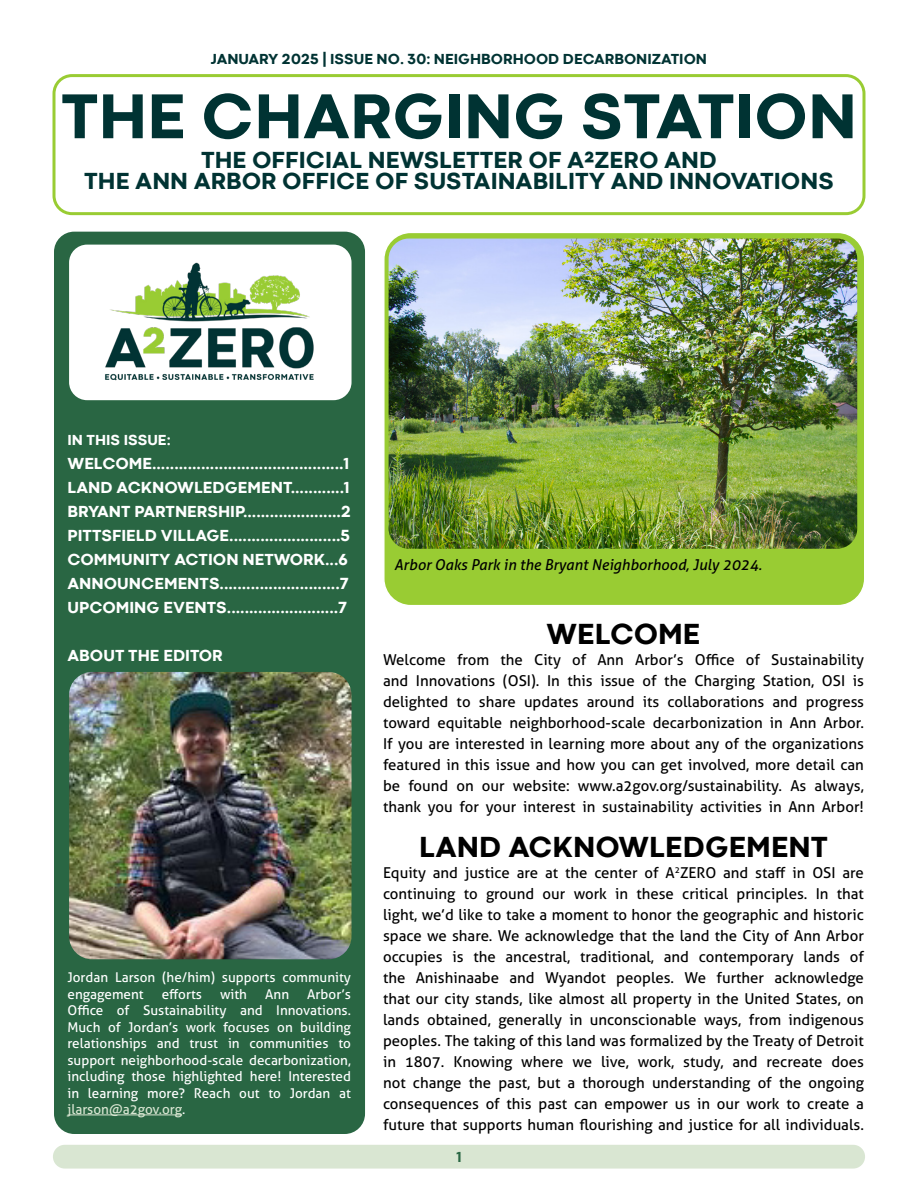
<style>
.page{position:relative;width:918px;height:1188px;background:#fff}
.page>*{position:absolute;margin:0;border:0;box-sizing:border-box;transform-origin:0 0}
.t1{font:800 66px "Codec Cold";color:#033}
.t2{font:800 30px "Codec Cold";color:#000}
.t3{font:800 24px/21px "Codec Cold";color:#033;text-align:center}
.t4{font:800 16.5px/24px "Codec Cold";color:#fff}
.t5{font:15px/21px "Aller";color:#000;text-align:justify}
.t6{font:800 15px "Codec Cold";color:#033}
.t7{font:italic 15px "Aller";color:#000}
.t8{font:800 15px "Codec Cold";color:#fff}
.t9{font:800 15px "Codec Cold";color:#296643}
.t10{font:13.5px/16.5px "Aller";color:#fff}
.s1{color:#d9e6d2}
</style>
<div class="page">
<div style="left:53px;top:1145px;width:812px;height:24px;background:#d9e6d2;border-radius:12px"></div>
<div style="left:384px;top:232px;width:481px;height:374px;background:#9c3;border-radius:27px"></div>
<div style="left:383px;top:232px;width:483px;height:374px;border:2px solid #fff;border-radius:27px"></div>
<div style="left:54px;top:232px;width:311px;height:902px;background:#296643;border-radius:20px"></div>
<hr style="left:68px;top:1115px;width:114px;height:1px;background:#d9e6d2">
<div style="left:69px;top:245px;width:283px;height:155px;background:#fff;border-radius:18px"></div>
<img style="left:81px;top:245px;width:258px;height:155px">
<div style="left:52px;top:74px;width:814px;height:141px;border:3px solid #9c3;border-radius:18px"></div>
<img style="left:69px;top:672px;width:283px;height:287px">
<img style="left:389px;top:239px;width:468px;height:310px">
<p class="t6" style="left:211px;top:50px;width:498px">JANUARY 2025 | ISSUE NO. 30: NEIGHBORHOOD DECARBONIZATION</p>
<h1 class="t1" style="left:61px;top:76px;width:798px">THE CHARGING STATION</h1>
<h3 class="t3" style="left:84px;top:150px;width:751px">THE OFFICIAL NEWSLETTER OF A2ZERO AND<br>THE ANN ARBOR OFFICE OF SUSTAINABILITY AND INNOVATIONS</h3>
<p class="t8" style="left:68px;top:431px;width:105px">IN THIS ISSUE:</p>
<p class="t4" style="left:68px;top:452px;width:285px">WELCOME...........................................1<br>LAND ACKNOWLEDGEMENT............1<br>BRYANT PARTNERSHIP......................2<br>PITTSFIELD VILLAGE.........................5<br>COMMUNITY ACTION NETWORK...6<br>ANNOUNCEMENTS...........................7<br>UPCOMING EVENTS.........................7</p>
<p class="t4" style="left:68px;top:644px;width:157px">ABOUT THE EDITOR</p>
<p class="t10" style="left:68px;top:969px;width:285px">Jordan Larson (he/him) supports community engagement</p>
<p class="t10" style="left:162px;top:986px;width:42px">efforts</p>
<p class="t10" style="left:220px;top:986px;width:28px">with</p>
<p class="t10" style="left:265px;top:986px;width:25px">Ann</p>
<p class="t10" style="left:68px;top:986px;width:285px;text-align:justify;text-indent:240px">Arbor’s Office of Sustainability and Innovations.<br>Much of Jordan’s work focuses on building relationships and trust in communities to support neighborhood-scale decarbonization, including those highlighted here! Interested in learning more? Reach out to Jordan at <span class="s1">jlarson@a2gov.org</span>.</p>
<p class="t7" style="left:394px;top:556px;width:369px">Arbor Oaks Park in the Bryant Neighborhood, July 2024.</p>
<h2 class="t2" style="left:547px;top:616px;width:155px">WELCOME</h2>
<p class="t5" style="left:383px;top:649px;width:482px">Welcome from the City of Ann Arbor’s Office of Sustainability and Innovations (OSI). In this issue of the Charging Station, OSI is delighted to share updates around its collaborations and progress toward equitable neighborhood-scale decarbonization in Ann Arbor.<br>If you are interested in learning more about any of the organizations featured in this issue and how you can get involved, more detail can be found on our website: www.a2gov.org/sustainability. As always, thank you for your interest in sustainability activities in Ann Arbor!</p>
<h2 class="t2" style="left:419px;top:829px;width:410px">LAND ACKNOWLEDGEMENT</h2>
<p class="t5" style="left:383px;top:862px;width:482px">Equity and justice are at the center of A<sup>2</sup>ZERO and staff in OSI are continuing to ground our work in these critical principles. In that light, we’d like to take a moment to honor the geographic and historic space we share. We acknowledge that the land the City of Ann Arbor occupies is the ancestral, traditional, and contemporary lands of the Anishinaabe and Wyandot peoples. We further acknowledge that our city stands, like almost all property in the United States, on lands obtained, generally in unconscionable ways, from indigenous peoples. The taking of this land was formalized by the Treaty of Detroit in 1807. Knowing where we live, work, study, and recreate does not change the past, but a thorough understanding of the ongoing consequences of this past can empower us in our work to create a future that supports human flourishing and justice for all individuals.</p>
<p class="t9" style="left:456px;top:1147px;width:7px">1</p>
</div>
